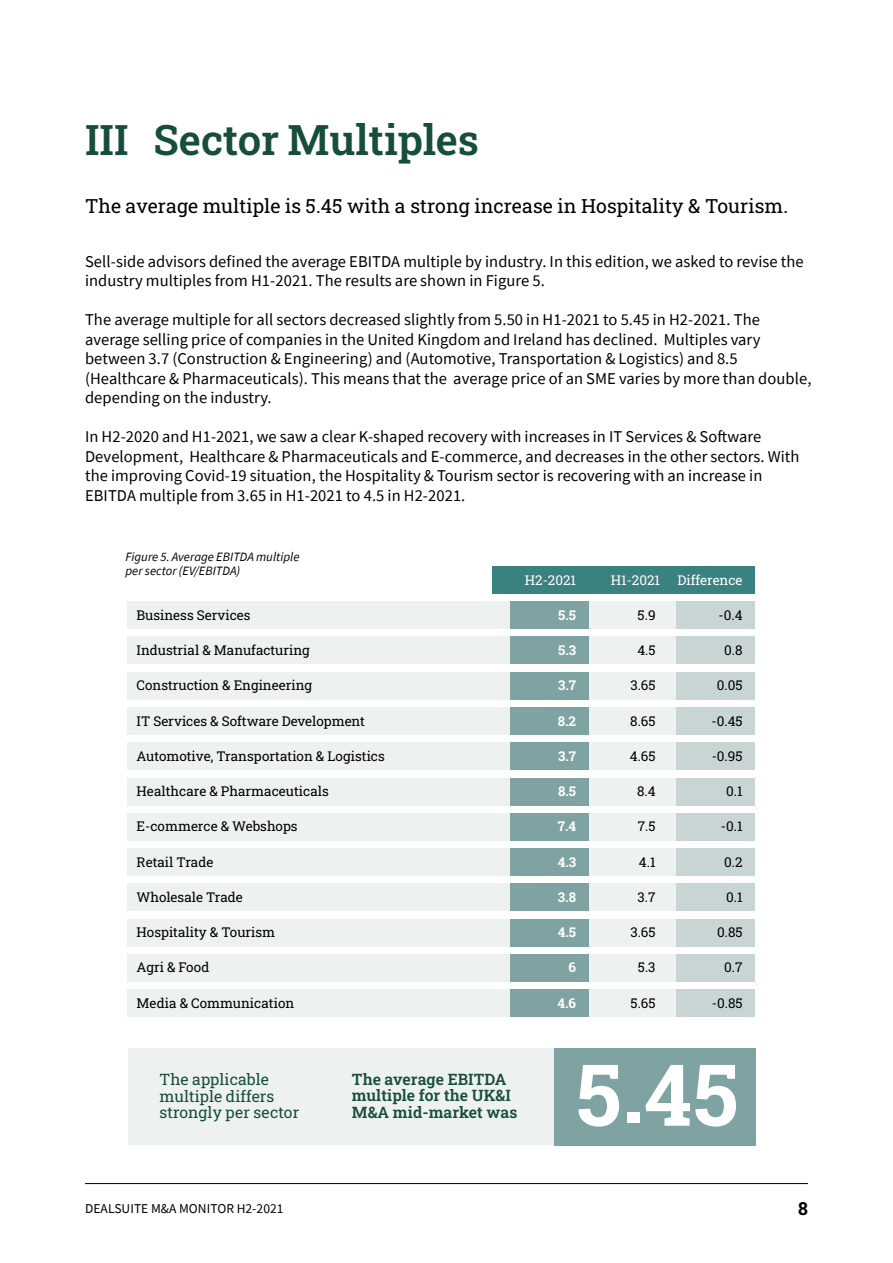
<style>
.page{position:relative;width:893px;height:1263px;background:#fff}
.page>*{position:absolute;margin:0;border:0;box-sizing:border-box;transform-origin:0 0}
.Brood{font:700 85.5px "Roboto Slab";color:#fff}
.Kop_Helvetica{font:600 42px "Roboto Slab";color:#174d3d}
.Brood-2{font:19.5px "Roboto Slab";letter-spacing:.005em;color:#000}
.Brood-3{font:700 18px "Roboto Slab";color:#000}
.OB-Brood{font:16.5px/19.5px "Source Sans Pro";letter-spacing:.005em;color:#000}
.Brood-4{font:600 15.75px/16.5px "Roboto Slab";letter-spacing:.005em;color:#174d3d}
.Brood-5{font:15.75px/16.5px "Roboto Slab";letter-spacing:.005em;color:#174d3d}
.Kader{font:13.5px "Roboto Slab";color:#000}
.Kader-2{font:700 13.5px "Roboto Slab";color:#fff}
.Brood-6{font:13.5px "Source Sans Pro";letter-spacing:.005em;color:#000}
.Kader-3{font:13.5px "Roboto Slab";color:#fff}
.OB_bijschrift{font:italic 12.75px/14.2px "Source Sans Pro";color:#000}
</style>
<div class="page">
<div style="left:492px;top:566px;width:263px;height:28px;background:#3a8280"></div>
<div style="left:128px;top:601px;width:627px;height:28px;background:#edf1ef"></div>
<div style="left:128px;top:637px;width:627px;height:27px;background:#edf1ef"></div>
<div style="left:128px;top:672px;width:627px;height:27px;background:#edf1ef"></div>
<div style="left:128px;top:707px;width:627px;height:28px;background:#edf1ef"></div>
<div style="left:128px;top:743px;width:627px;height:27px;background:#edf1ef"></div>
<div style="left:128px;top:778px;width:627px;height:27px;background:#edf1ef"></div>
<div style="left:128px;top:813px;width:627px;height:27px;background:#edf1ef"></div>
<div style="left:128px;top:848px;width:627px;height:28px;background:#edf1ef"></div>
<div style="left:128px;top:884px;width:627px;height:27px;background:#edf1ef"></div>
<div style="left:128px;top:919px;width:627px;height:27px;background:#edf1ef"></div>
<div style="left:128px;top:954px;width:627px;height:28px;background:#edf1ef"></div>
<div style="left:128px;top:989px;width:627px;height:27px;background:#edf1ef"></div>
<div style="left:129px;top:1048px;width:627px;height:97px;background:#edf1ef"></div>
<div style="left:554px;top:1048px;width:202px;height:98px;background:#7ea3a2"></div>
<hr style="left:85px;top:1183px;width:723px;height:1px;background:#000">
<div style="left:676px;top:601px;width:79px;height:28px;background:#c9d5d5"></div>
<div style="left:676px;top:637px;width:79px;height:27px;background:#c9d5d5"></div>
<div style="left:676px;top:672px;width:79px;height:27px;background:#c9d5d5"></div>
<div style="left:676px;top:707px;width:79px;height:28px;background:#c9d5d5"></div>
<div style="left:676px;top:743px;width:79px;height:27px;background:#c9d5d5"></div>
<div style="left:676px;top:778px;width:79px;height:27px;background:#c9d5d5"></div>
<div style="left:676px;top:813px;width:79px;height:27px;background:#c9d5d5"></div>
<div style="left:676px;top:848px;width:79px;height:28px;background:#c9d5d5"></div>
<div style="left:676px;top:884px;width:79px;height:27px;background:#c9d5d5"></div>
<div style="left:676px;top:919px;width:79px;height:27px;background:#c9d5d5"></div>
<div style="left:676px;top:954px;width:79px;height:28px;background:#c9d5d5"></div>
<div style="left:676px;top:989px;width:79px;height:27px;background:#c9d5d5"></div>
<div style="left:510px;top:601px;width:79px;height:28px;background:#7ea3a2"></div>
<div style="left:510px;top:637px;width:79px;height:27px;background:#7ea3a2"></div>
<div style="left:510px;top:672px;width:79px;height:27px;background:#7ea3a2"></div>
<div style="left:510px;top:707px;width:79px;height:28px;background:#7ea3a2"></div>
<div style="left:510px;top:743px;width:79px;height:27px;background:#7ea3a2"></div>
<div style="left:510px;top:778px;width:79px;height:27px;background:#7ea3a2"></div>
<div style="left:510px;top:813px;width:79px;height:27px;background:#7ea3a2"></div>
<div style="left:510px;top:848px;width:79px;height:28px;background:#7ea3a2"></div>
<div style="left:510px;top:884px;width:79px;height:27px;background:#7ea3a2"></div>
<div style="left:510px;top:919px;width:79px;height:27px;background:#7ea3a2"></div>
<div style="left:510px;top:954px;width:79px;height:28px;background:#7ea3a2"></div>
<div style="left:510px;top:989px;width:79px;height:27px;background:#7ea3a2"></div>
<p class="Kop_Helvetica" style="left:85px;top:111px;width:395px">III Sector Multiples</p>
<p class="Brood-2" style="left:85px;top:193px;width:705px">The average multiple is 5.45 with a strong increase in Hospitality &amp; Tourism.</p>
<p class="OB-Brood" style="left:85px;top:251px;width:720px">Sell-side advisors defined the average EBITDA multiple by industry. In this edition, we asked to revise the industry multiples from H1-2021. The results are shown in Figure 5.</p>
<p class="OB-Brood" style="left:85px;top:310px;width:728px">The average multiple for all sectors decreased slightly from 5.50 in H1-2021 to 5.45 in H2-2021. The average selling price of companies in the United Kingdom and Ireland has declined. Multiples vary between 3.7 (Construction &amp; Engineering) and (Automotive, Transportation &amp; Logistics) and 8.5 (Healthcare &amp; Pharmaceuticals). This means that the average price of an SME varies by more than double, depending on the industry.</p>
<p class="OB-Brood" style="left:85px;top:427px;width:716px">In H2-2020 and H1-2021, we saw a clear K-shaped recovery with increases in IT Services &amp; Software Development, Healthcare &amp; Pharmaceuticals and E-commerce, and decreases in the other sectors. With the improving Covid-19 situation, the Hospitality &amp; Tourism sector is recovering with an increase in EBITDA multiple from 3.65 in H1-2021 to 4.5 in H2-2021.</p>
<p class="OB_bijschrift" style="left:125px;top:549px;width:176px">Figure 5. Average EBITDA multiple per sector (EV/EBITDA)</p>
<p class="Kader-3" style="left:525px;top:570px;width:53px">H2-2021</p>
<p class="Kader-3" style="left:611px;top:570px;width:51px">H1-2021</p>
<p class="Kader-3" style="left:677px;top:570px;width:67px">Difference</p>
<p class="Kader" style="left:137px;top:606px;width:116px">Business Services</p>
<p class="Kader-2" style="left:558px;top:606px;width:19px">5.5</p>
<p class="Kader" style="left:638px;top:606px;width:19px">5.9</p>
<p class="Kader" style="left:719px;top:606px;width:26px">-0.4</p>
<p class="Kader" style="left:137px;top:641px;width:175px">Industrial &amp; Manufacturing</p>
<p class="Kader-2" style="left:558px;top:641px;width:19px">5.3</p>
<p class="Kader" style="left:637px;top:641px;width:20px">4.5</p>
<p class="Kader" style="left:724px;top:641px;width:20px">0.8</p>
<p class="Kader" style="left:137px;top:676px;width:177px">Construction &amp; Engineering</p>
<p class="Kader-2" style="left:558px;top:676px;width:20px">3.7</p>
<p class="Kader" style="left:630px;top:676px;width:27px">3.65</p>
<p class="Kader" style="left:717px;top:676px;width:27px">0.05</p>
<p class="Kader" style="left:137px;top:711px;width:230px">IT Services &amp; Software Development</p>
<p class="Kader-2" style="left:558px;top:711px;width:20px">8.2</p>
<p class="Kader" style="left:630px;top:711px;width:27px">8.65</p>
<p class="Kader" style="left:711px;top:711px;width:33px">-0.45</p>
<p class="Kader" style="left:137px;top:747px;width:250px">Automotive, Transportation &amp; Logistics</p>
<p class="Kader-2" style="left:558px;top:747px;width:20px">3.7</p>
<p class="Kader" style="left:630px;top:747px;width:27px">4.65</p>
<p class="Kader" style="left:712px;top:747px;width:32px">-0.95</p>
<p class="Kader" style="left:137px;top:782px;width:194px">Healthcare &amp; Pharmaceuticals</p>
<p class="Kader-2" style="left:558px;top:782px;width:19px">8.5</p>
<p class="Kader" style="left:637px;top:782px;width:20px">8.4</p>
<p class="Kader" style="left:726px;top:782px;width:18px">0.1</p>
<p class="Kader" style="left:137px;top:817px;width:163px">E-commerce &amp; Webshops</p>
<p class="Kader-2" style="left:558px;top:817px;width:20px">7.4</p>
<p class="Kader" style="left:638px;top:817px;width:19px">7.5</p>
<p class="Kader" style="left:721px;top:817px;width:23px">-0.1</p>
<p class="Kader" style="left:137px;top:852px;width:78px">Retail Trade</p>
<p class="Kader-2" style="left:558px;top:852px;width:20px">4.3</p>
<p class="Kader" style="left:639px;top:852px;width:18px">4.1</p>
<p class="Kader" style="left:724px;top:852px;width:20px">0.2</p>
<p class="Kader" style="left:137px;top:888px;width:108px">Wholesale Trade</p>
<p class="Kader-2" style="left:558px;top:888px;width:20px">3.8</p>
<p class="Kader" style="left:638px;top:888px;width:19px">3.7</p>
<p class="Kader" style="left:726px;top:888px;width:18px">0.1</p>
<p class="Kader" style="left:137px;top:923px;width:140px">Hospitality &amp; Tourism</p>
<p class="Kader-2" style="left:558px;top:923px;width:20px">4.5</p>
<p class="Kader" style="left:630px;top:923px;width:27px">3.65</p>
<p class="Kader" style="left:717px;top:923px;width:27px">0.85</p>
<p class="Kader" style="left:137px;top:958px;width:74px">Agri &amp; Food</p>
<p class="Kader-2" style="left:569px;top:958px;width:9px">6</p>
<p class="Kader" style="left:638px;top:958px;width:19px">5.3</p>
<p class="Kader" style="left:724px;top:958px;width:20px">0.7</p>
<p class="Kader" style="left:137px;top:993px;width:159px">Media &amp; Communication</p>
<p class="Kader-2" style="left:557px;top:993px;width:20px">4.6</p>
<p class="Kader" style="left:631px;top:993px;width:27px">5.65</p>
<p class="Kader" style="left:712px;top:993px;width:32px">-0.85</p>
<p class="Brood-5" style="left:159px;top:1071px;width:141px">The applicable multiple differs strongly per sector</p>
<p class="Brood-4" style="left:352px;top:1070px;width:167px">The average EBITDA multiple for the UK&amp;I<br>M&amp;A mid-market was</p>
<p class="Brood" style="left:576px;top:1036px;width:164px">5.45</p>
<p class="Brood-6" style="left:85px;top:1200px;width:200px">DEALSUITE M&amp;A MONITOR H2-2021</p>
<p class="Brood-3" style="left:798px;top:1196px;width:11px">8</p>
</div>
